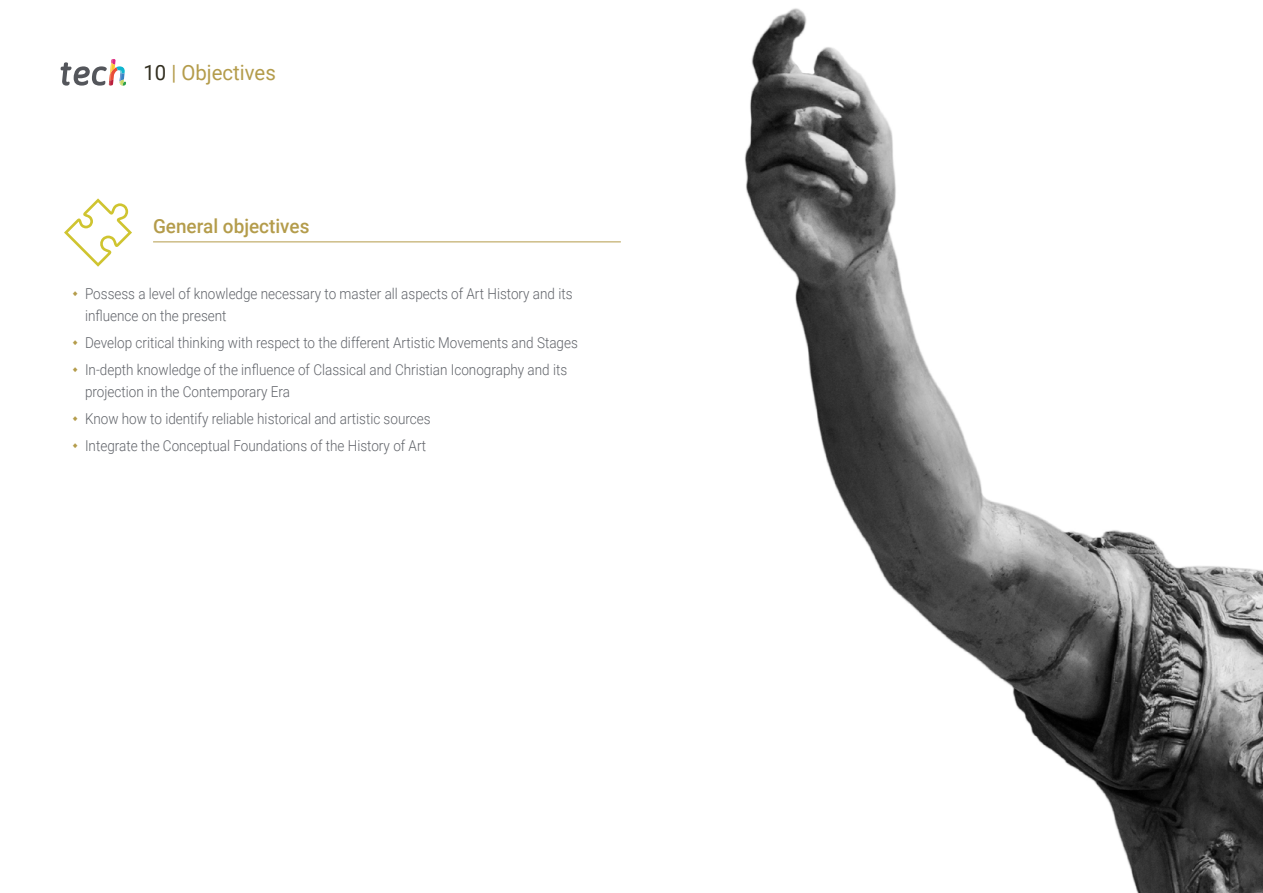
<style>
.page{position:relative;width:1263px;height:893px;background:#fff}
.page>*{position:absolute;margin:0;border:0;box-sizing:border-box;transform-origin:0 0}
.t1{font:21px "Roboto";color:#b49c4b}
.t2{font:500 19.5px "Roboto";color:#b49c4b}
.t3{font:300 15px/26.7px "Roboto";color:#61646a;scale:.9 1}
.s1{color:#312e20}
</style>
<div class="page">
<hr style="left:153px;top:241px;width:468px;height:1px;background:#b49c4b">
<svg style="left:64px;top:198px;width:68px;height:69px"></svg>
<img style="left:745px;top:8px;width:518px;height:885px">
<svg style="left:61px;top:59px;width:65px;height:27px"></svg>
<h1 class="t1" style="left:144px;top:57px;width:134px"><span class="s1">10</span> | Objectives</h1>
<h2 class="t2" style="left:153px;top:213px;width:158px">General objectives</h2>
<p class="t3" style="left:85px;top:282px;width:543px;line-height:22.5px">Possess a level of knowledge necessary to master all aspects of Art History and its influence on the present</p>
<p class="t3" style="left:85px;top:329px;width:549px">Develop critical thinking with respect to the different Artistic Movements and Stages<br>In-depth knowledge of the influence of Classical and Christian Iconography and its</p>
<p class="t3" style="left:85px;top:378px;width:385px">projection in the Contemporary Era<br>Know how to identify reliable historical and artistic sources<br>Integrate the Conceptual Foundations of the History of Art</p>
</div>
